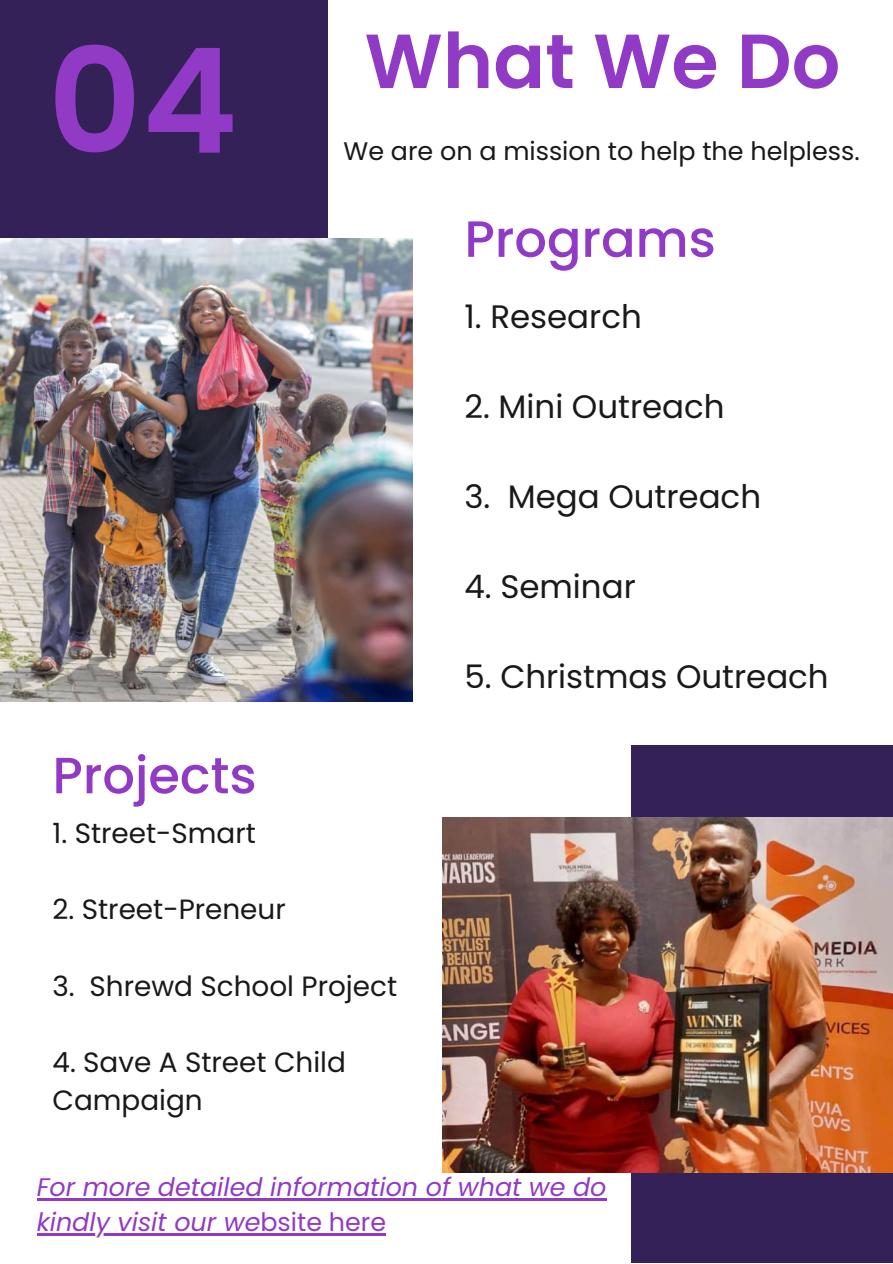
<style>
.page{position:relative;width:893px;height:1264px;background:#fff}
.page>*{position:absolute;margin:0;border:0;box-sizing:border-box;transform-origin:0 0}
.t1{font:600 145.35px "Poppins";color:#913ac6}
.t2{font:600 76.5px "Poppins";color:#913ac6}
.t3{font:500 51px "Poppins";color:#913ac6}
.t4{font:32.4px "Poppins";color:#191919}
.t5{font:27.9px/38.2px "Poppins";color:#191919}
.t6{font:italic 25.35px/34.8px "Poppins";color:#913ac6}
.t7{font:25.35px "Poppins";color:#191919}
.s1{font-style:normal}
</style>
<div class="page">
<div style="left:0;top:0;width:328px;height:314px;background:#342157"></div>
<div style="left:631px;top:745px;width:261px;height:517px;background:#342157"></div>
<img style="left:0;top:239px;width:412px;height:462px">
<img style="left:442px;top:817px;width:450px;height:355px">
<hr style="left:37px;top:1198px;width:569px;height:2px;background:#913ac6">
<hr style="left:37px;top:1233px;width:223px;height:2px;background:#913ac6">
<hr style="left:260px;top:1233px;width:126px;height:2px;background:#913ac6">
<h1 class="t1" style="left:48px;top:17px;width:192px">04</h1>
<h3 class="t3" style="left:52px;top:745px;width:206px">Projects</h3>
<p class="t5" style="left:52px;top:813px;width:205px">1. Street-Smart</p>
<p class="t5" style="left:52px;top:890px;width:235px">2. Street-Preneur</p>
<h2 class="t2" style="left:364px;top:17px;width:477px">What We Do</h2>
<p class="t7" style="left:343px;top:137px;width:517px">We are on a mission to help the helpless.</p>
<h3 class="t3" style="left:464px;top:209px;width:253px">Programs</h3>
<p class="t4" style="left:464px;top:298px;width:179px">1. Research</p>
<p class="t4" style="left:464px;top:388px;width:262px">2. Mini Outreach</p>
<p class="t4" style="left:464px;top:478px;width:298px">3. Mega Outreach</p>
<p class="t4" style="left:464px;top:567px;width:173px">4. Seminar</p>
<p class="t4" style="left:464px;top:657px;width:366px">5. Christmas Outreach</p>
<p class="t5" style="left:52px;top:966px;width:346px">3. Shrewd School Project</p>
<p class="t5" style="left:52px;top:1043px;width:295px">4. Save A Street Child<br>Campaign</p>
<p class="t6" style="left:37px;top:1170px;width:571px">For more detailed information of what we do kindly visit our we<span class="s1">bsite here</span></p>
</div>
